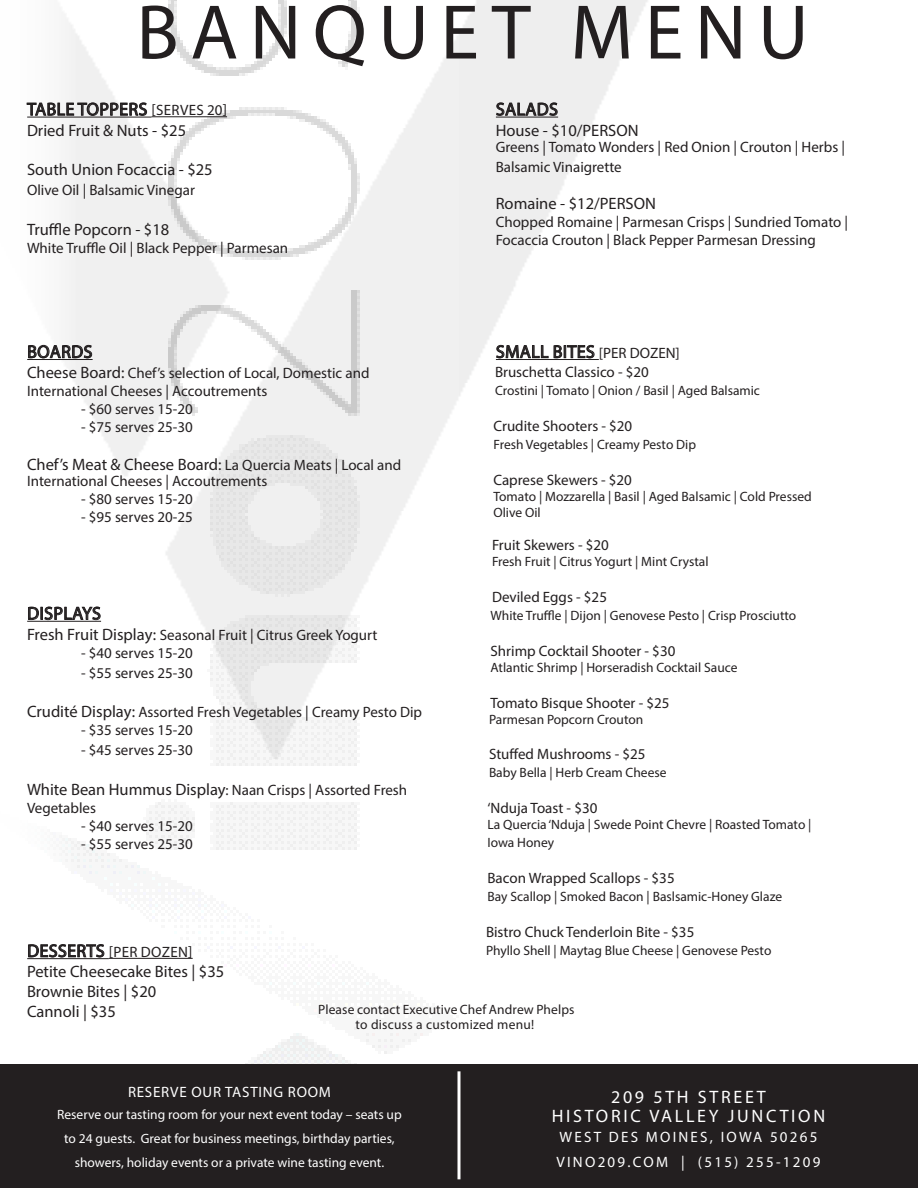
<style>
.page{position:relative;width:918px;height:1188px;background:#fff}
.page>*{position:absolute;margin:0;border:0;box-sizing:border-box;transform-origin:0 0}
.t1{font:78px "Myriad Pro";letter-spacing:.15em;color:#231f20}
.t2{font:18px "Myriad Pro";letter-spacing:.02em;color:#231f20}
.t3{font:18px "Myriad Pro";letter-spacing:.15em;color:#fff}
.t4{font:16.5px "Myriad Pro";color:#231f20}
.t5{font:15px/18px "Myriad Pro";color:#231f20}
.t6{font:15px "Myriad Pro";letter-spacing:.15em;color:#fff}
.t7{font:15px "Myriad Pro";letter-spacing:.05em;color:#fff}
.t8{font:15px "Myriad Pro";letter-spacing:.02em;color:#231f20}
.t9{font:13.5px/15px "Myriad Pro";color:#231f20}
.t10{font:13.5px/24px "Myriad Pro";color:#fff;text-align:center}
.s1{font-size:15px}
.s2{font-size:16.5px}
.s3{font-size:18px}
</style>
<div class="page">
<img style="left:83px;top:0;width:376px;height:1065px">
<div style="left:0;top:1065px;width:918px;height:123px;background:#231f20"></div>
<hr style="left:458px;top:1071px;width:2px;height:108px;background:#fff">
<hr style="left:27px;top:117px;width:125px;height:1px;background:#231f20">
<hr style="left:152px;top:116px;width:75px;height:1px;background:#231f20">
<svg style="left:26px;top:98px;width:121px;height:18px"></svg>
<hr style="left:496px;top:117px;width:62px;height:1px;background:#231f20">
<svg style="left:496px;top:98px;width:62px;height:18px"></svg>
<hr style="left:27px;top:958px;width:82px;height:1px;background:#231f20">
<hr style="left:109px;top:958px;width:84px;height:1px;background:#231f20">
<svg style="left:28px;top:944px;width:77px;height:14px"></svg>
<hr style="left:27px;top:359px;width:66px;height:1px;background:#231f20">
<svg style="left:28px;top:341px;width:64px;height:18px"></svg>
<hr style="left:27px;top:621px;width:74px;height:1px;background:#231f20">
<svg style="left:28px;top:602px;width:73px;height:18px"></svg>
<hr style="left:496px;top:359px;width:103px;height:1px;background:#231f20">
<svg style="left:496px;top:344px;width:99px;height:15px"></svg>
<p class="t1" style="left:136px;top:-16px;width:674px">BANQUET MENU</p>
<p class="t2" style="left:27px;top:98px;width:201px">TABLE TOPPERS <span class="s1">[SERVES 20]</span></p>
<p class="t2" style="left:496px;top:98px;width:64px">SALADS</p>
<p class="t4" style="left:27px;top:120px;width:161px">Dried Fruit &amp; Nuts - $25</p>
<p class="t4" style="left:27px;top:160px;width:187px">South Union Focaccia - $25</p>
<p class="t5" style="left:27px;top:181px;width:169px">Olive Oil | Balsamic Vinegar</p>
<p class="t4" style="left:27px;top:219px;width:144px">Truffle Popcorn - $18</p>
<p class="t5" style="left:27px;top:238px;width:263px">White Truffle Oil | Black Pepper | Parmesan</p>
<p class="t2" style="left:27px;top:341px;width:67px">BOARDS</p>
<p class="t5" style="left:27px;top:364px;width:344px"><span class="s2">Cheese Board:</span> Chef’s selection of Local, Domestic and<br>International Cheeses | Accoutrements</p>
<p class="t5" style="left:81px;top:400px;width:113px">- $60 serves 15-20</p>
<p class="t5" style="left:81px;top:418px;width:113px">- $75 serves 25-30</p>
<p class="t4" style="left:27px;top:454px;width:376px">Chef’s Meat &amp; Cheese Board: <span class="s1">La Quercia Meats | Local and</span></p>
<p class="t5" style="left:27px;top:472px;width:242px">International Cheeses | Accoutrements</p>
<p class="t5" style="left:81px;top:490px;width:113px">- $80 serves 15-20</p>
<p class="t5" style="left:81px;top:508px;width:113px">- $95 serves 20-25</p>
<p class="t2" style="left:27px;top:602px;width:75px">DISPLAYS</p>
<p class="t5" style="left:27px;top:626px;width:352px"><span class="s2">Fresh Fruit Display:</span> Seasonal Fruit | Citrus Greek Yogurt</p>
<p class="t5" style="left:81px;top:644px;width:113px">- $40 serves 15-20</p>
<p class="t5" style="left:81px;top:663px;width:113px">- $55 serves 25-30</p>
<p class="t5" style="left:27px;top:703px;width:397px"><span class="s2">Crudité Display:</span> Assorted Fresh Vegetables | Creamy Pesto Dip</p>
<p class="t5" style="left:81px;top:721px;width:113px">- $35 serves 15-20</p>
<p class="t5" style="left:81px;top:741px;width:113px">- $45 serves 25-30</p>
<p class="t5" style="left:27px;top:780px;width:382px"><span class="s2">White Bean Hummus Display</span>: Naan Crisps | Assorted Fresh<br>Vegetables</p>
<p class="t5" style="left:81px;top:816px;width:113px">- $40 serves 15-20</p>
<p class="t5" style="left:81px;top:834px;width:113px">- $55 serves 25-30</p>
<p class="t8" style="left:27px;top:943px;width:167px"><span class="s3">DESSERTS</span> [PER DOZEN]</p>
<p class="t4" style="left:496px;top:120px;width:144px">House - $10/PERSON</p>
<p class="t5" style="left:496px;top:137px;width:351px;line-height:19.8px">Greens | Tomato Wonders | Red Onion | Crouton | Herbs |<br>Balsamic Vinaigrette</p>
<p class="t4" style="left:496px;top:194px;width:162px">Romaine - $12/PERSON</p>
<p class="t5" style="left:496px;top:213px;width:354px">Chopped Romaine | Parmesan Crisps | Sundried Tomato |<br>Focaccia Crouton | Black Pepper Parmesan Dressing</p>
<p class="t2" style="left:496px;top:341px;width:185px">SMALL BITES <span class="s1">[PER DOZEN]</span></p>
<p class="t5" style="left:495px;top:363px;width:155px">Bruschetta Classico - $20</p>
<p class="t9" style="left:495px;top:383px;width:267px">Crostini | Tomato | Onion / Basil | Aged Balsamic</p>
<p class="t5" style="left:494px;top:417px;width:140px">Crudite Shooters - $20</p>
<p class="t9" style="left:494px;top:437px;width:204px">Fresh Vegetables | Creamy Pesto Dip</p>
<p class="t5" style="left:494px;top:471px;width:140px">Caprese Skewers - $20</p>
<p class="t9" style="left:494px;top:488px;width:320px;line-height:16.2px">Tomato | Mozzarella | Basil | Aged Balsamic | Cold Pressed<br>Olive Oil</p>
<p class="t5" style="left:492px;top:535px;width:118px">Fruit Skewers - $20</p>
<p class="t9" style="left:492px;top:554px;width:218px">Fresh Fruit | Citrus Yogurt | Mint Crystal</p>
<p class="t5" style="left:492px;top:588px;width:117px">Deviled Eggs - $25</p>
<p class="t9" style="left:490px;top:608px;width:307px">White Truffle | Dijon | Genovese Pesto | Crisp Prosciutto</p>
<p class="t5" style="left:490px;top:642px;width:186px">Shrimp Cocktail Shooter - $30</p>
<p class="t9" style="left:490px;top:660px;width:249px">Atlantic Shrimp | Horseradish Cocktail Sauce</p>
<p class="t5" style="left:490px;top:694px;width:181px">Tomato Bisque Shooter - $25</p>
<p class="t9" style="left:489px;top:712px;width:156px">Parmesan Popcorn Crouton</p>
<p class="t5" style="left:489px;top:744px;width:158px">Stuffed Mushrooms - $25</p>
<p class="t9" style="left:489px;top:764px;width:179px">Baby Bella | Herb Cream Cheese</p>
<p class="t5" style="left:488px;top:798px;width:111px">‘Nduja Toast - $30</p>
<p class="t9" style="left:488px;top:815px;width:326px;line-height:18px">La Quercia ‘Nduja | Swede Point Chevre | Roasted Tomato |<br>Iowa Honey</p>
<p class="t5" style="left:488px;top:868px;width:189px">Bacon Wrapped Scallops - $35</p>
<p class="t9" style="left:488px;top:889px;width:296px">Bay Scallop | Smoked Bacon | Baslsamic-Honey Glaze</p>
<p class="t5" style="left:486px;top:922px;width:210px">Bistro Chuck Tenderloin Bite - $35</p>
<p class="t9" style="left:486px;top:943px;width:287px">Phyllo Shell | Maytag Blue Cheese | Genovese Pesto</p>
<p class="t4" style="left:27px;top:962px;width:199px">Petite Cheesecake Bites | $35</p>
<p class="t4" style="left:27px;top:981px;width:131px">Brownie Bites | $20</p>
<p class="t4" style="left:27px;top:1001px;width:90px">Cannoli | $35</p>
<p class="t9" style="left:318px;top:1002px;width:258px;text-align:center">Please contact Executive Chef Andrew Phelps to discuss a customized menu!</p>
<p class="t7" style="left:128px;top:1082px;width:204px">RESERVE OUR TASTING ROOM</p>
<p class="t10" style="left:57px;top:1102px;width:346px">Reserve our tasting room for your next event today – seats up to 24 guests. Great for business meetings, birthday parties, showers, holiday events or a private wine tasting event.</p>
<p class="t3" style="left:611px;top:1086px;width:156px">209 5TH STREET</p>
<p class="t3" style="left:552px;top:1105px;width:275px">HISTORIC VALLEY JUNCTION</p>
<p class="t6" style="left:559px;top:1128px;width:260px">WEST DES MOINES, IOWA 50265</p>
<p class="t6" style="left:557px;top:1153px;width:265px">VINO209.COM | (515) 255-1209</p>
</div>
